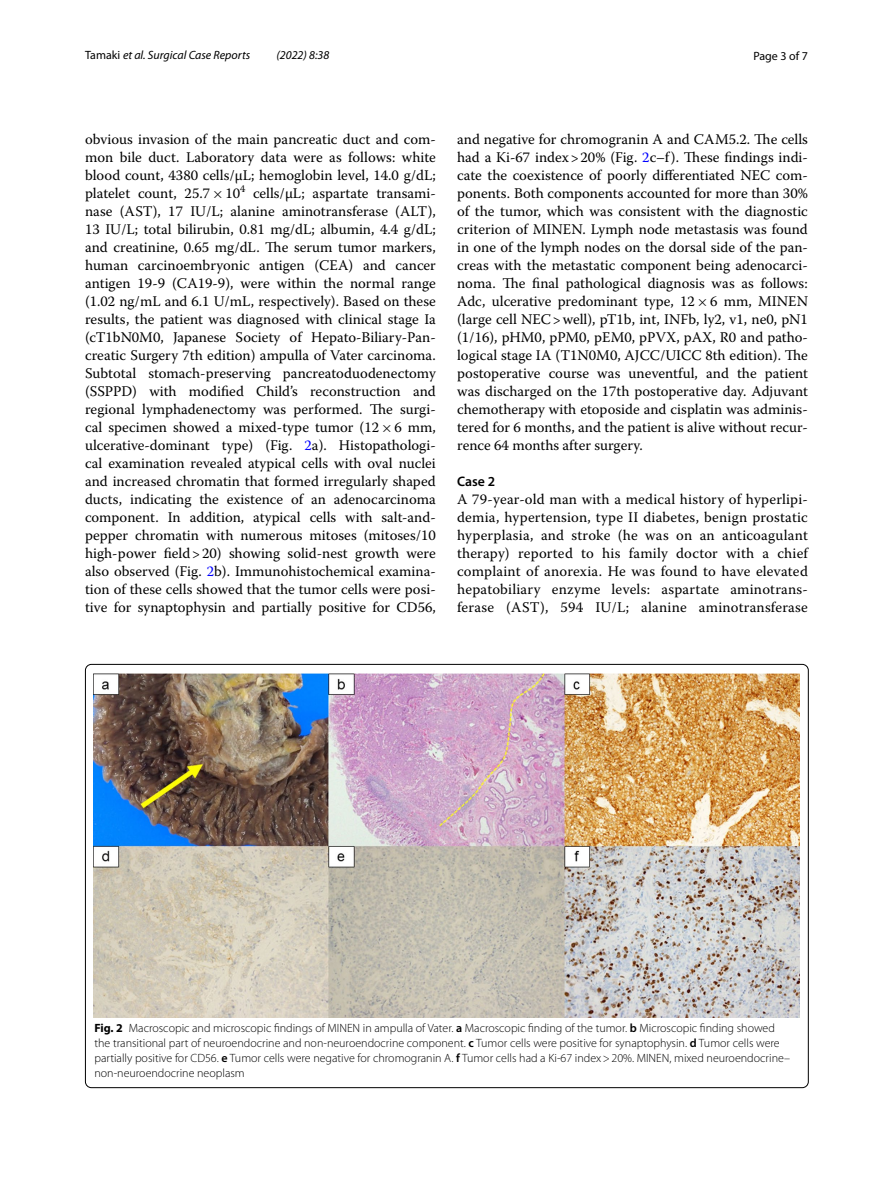
<style>
.page{position:relative;width:893px;height:1187px;background:#fff}
.page>*{position:absolute;margin:0;border:0;box-sizing:border-box;transform-origin:0 0}
.t1{font:14.7px/18px "Warnock Pro";color:#000;text-align:justify}
.t2{font:600 13.8px "Myriad Pro";color:#000}
.t3{font:300 12px/15px "Myriad Pro";color:#000}
.t4{font:italic 12px "Myriad Pro";color:#000}
.t5{font:12px "Myriad Pro";color:#000}
.s1{font-style:normal}
.s2{font-family:"MTSY"}
.s3{color:#00f}
.s4{font-weight:700}
.s5{font-weight:600}
</style>
<div class="page">
<img style="left:94px;top:673px;width:706px;height:343px">
<p class="t4" style="left:85px;top:48px;width:167px"><span class="s1">Tamaki</span> et al. Surgical Case Reports</p>
<p class="t4" style="left:276px;top:48px;width:54px">(2022) 8:38</p>
<p class="t5" style="left:753px;top:48px;width:56px">Page 3 of 7</p>
<p class="t1" style="left:85px;top:130px;width:352px">obvious invasion of the main pancreatic duct and com&shy;mon bile duct. Laboratory data were as follows: white blood count, 4380 cells/μL; hemoglobin level, 14.0 g/dL; platelet count, 25.7<span class="s2">×</span> -10<sup>4</sup> cells/μL; aspartate transami&shy;nase (AST), 17 IU/L; alanine aminotransferase (ALT), 13 IU/L; total bilirubin, 0.81 mg/dL; albumin, 4.4 g/dL; and creatinine, 0.65 mg/dL. The serum tumor markers, human carcinoembryonic antigen (CEA) and cancer antigen 19-9 (CA19-9), were within the normal range (1.02 ng/mL and 6.1 U/mL, respectively). Based on these results, the patient was diagnosed with clinical stage Ia (cT1bN0M0, Japanese Society of Hepato-Biliary-Pan&shy;creatic Surgery 7th edition) ampulla of Vater carcinoma.<br>Subtotal stomach-preserving pancreatoduodenectomy (SSPPD) with modified Child’s reconstruction and regional lymphadenectomy was performed. The surgi&shy;cal specimen showed a mixed-type tumor (12<span class="s2">×</span>6 mm, ulcerative-dominant type) (Fig. <span class="s3">2</span>a). Histopathologi&shy;cal examination revealed atypical cells with oval nuclei and increased chromatin that formed irregularly shaped ducts, indicating the existence of an adenocarcinoma component. In addition, atypical cells with salt-and&shy;pepper chromatin with numerous mitoses (mitoses/10 high-power field&gt;20) showing solid-nest growth were also observed (Fig. <span class="s3">2</span>b). Immunohistochemical examina&shy;tion of these cells showed that the tumor cells were posi&shy;tive for synaptophysin and partially positive for CD56,</p>
<p class="t1" style="left:457px;top:130px;width:352px">and negative for chromogranin A and CAM5.2. The cells had a Ki-67 index&gt;20% (Fig. <span class="s3">2</span>c–f). These findings indi&shy;cate the coexistence of poorly differentiated NEC com&shy;ponents. Both components accounted for more than 30% of the tumor, which was consistent with the diagnostic criterion of MINEN. Lymph node metastasis was found in one of the lymph nodes on the dorsal side of the pan&shy;creas with the metastatic component being adenocarci&shy;noma. The final pathological diagnosis was as follows:<br>Adc, ulcerative predominant type, 12<span class="s2">×</span>6 mm, MINEN (large cell NEC&gt;well), pT1b, int, INFb, ly2, v1, ne0, pN1 (1/16), pHM0, pPM0, pEM0, pPVX, pAX, R0 and patho&shy;logical stage IA (T1N0M0, AJCC/UICC 8th edition). The postoperative course was uneventful, and the patient was discharged on the 17th postoperative day. Adjuvant chemotherapy with etoposide and cisplatin was adminis&shy;tered for 6 months, and the patient is alive without recur&shy;rence 64 months after surgery.</p>
<p class="t2" style="left:457px;top:472px;width:40px">Case 2</p>
<p class="t1" style="left:457px;top:490px;width:352px">A 79-year-old man with a medical history of hyperlipi&shy;demia, hypertension, type II diabetes, benign prostatic hyperplasia, and stroke (he was on an anticoagulant therapy) reported to his family doctor with a chief complaint of anorexia. He was found to have elevated hepatobiliary enzyme levels: aspartate aminotrans&shy;ferase (AST), 594 IU/L; alanine aminotransferase</p>
<p class="t3" style="left:94px;top:1020px;width:697px"><span class="s4">Fig. 2</span> Macroscopic and microscopic findings of MINEN in ampulla of Vater. <span class="s5">a</span> Macroscopic finding of the tumor. <span class="s5">b</span> Microscopic finding showed the transitional part of neuroendocrine and non-neuroendocrine component. <span class="s5">c</span> Tumor cells were positive for synaptophysin. <span class="s5">d</span> Tumor cells were partially positive for CD56. <span class="s5">e</span> Tumor cells were negative for chromogranin A. <span class="s5">f</span> Tumor cells had a Ki-67 index&gt;20%. MINEN, mixed neuroendocrine– non-neuroendocrine neoplasm</p>
</div>
